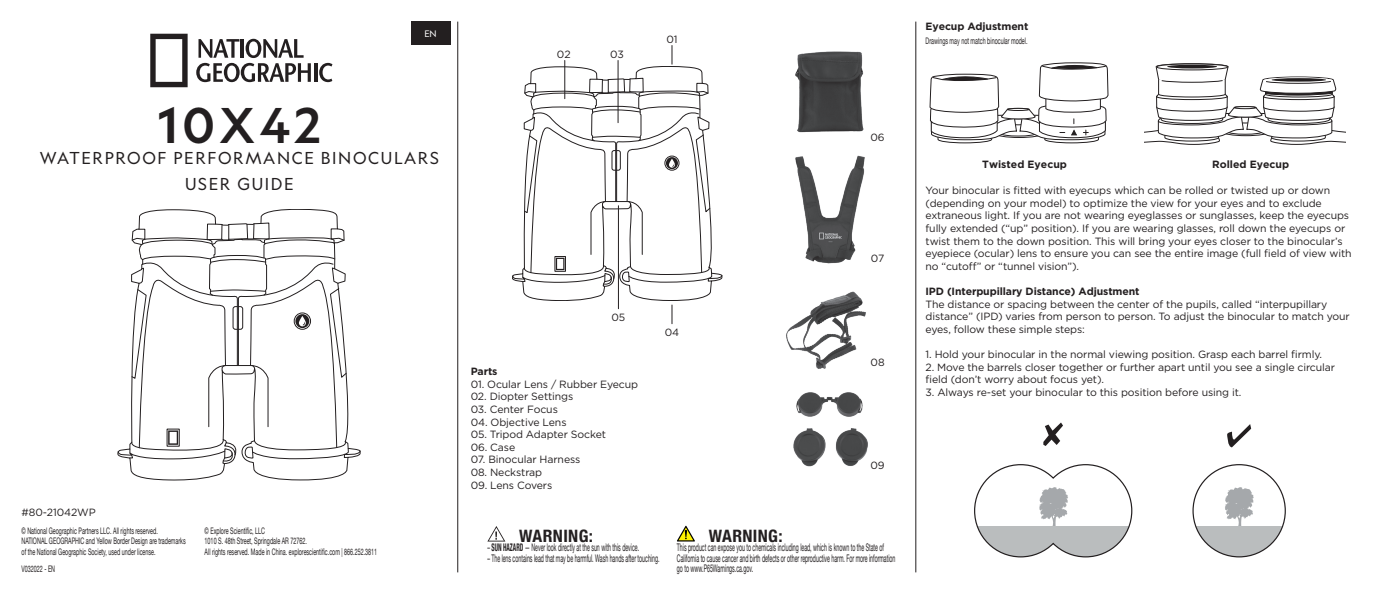
<style>
.page{position:relative;width:1377px;height:594px;background:#fff}
.page>*{position:absolute;margin:0;border:0;box-sizing:border-box;transform-origin:0 0}
.t1{font:500 48px "Geograph";letter-spacing:.1em;color:#231f20}
.t2{font:700 condensed 17.1px "Helvetica Neue";letter-spacing:.02em;color:#231f20}
.t3{font:16.5px "Geograph";letter-spacing:.1em;color:#231f20}
.t4{font:10.5px/12.6px "Gotham";letter-spacing:-.01em;color:#231f20}
.t5{font:10.5px/10.5px "Helvetica Neue";color:#231f20;scale:.5 1}
.t6{font:700 10.5px "Gotham";letter-spacing:-.01em;color:#231f20}
.t7{font:9px/10.5px "Helvetica Neue";color:#231f20;scale:.6 1}
.t8{font:9px "Geograph";color:#fff}
.s1{font-weight:700;font-stretch:condensed}
</style>
<div class="page">
<img style="left:795px;top:51px;width:69px;height:82px">
<img style="left:786px;top:155px;width:80px;height:214px">
<img style="left:793px;top:392px;width:75px;height:75px">
<svg style="left:929px;top:62px;width:180px;height:82px"></svg>
<svg style="left:1144px;top:63px;width:202px;height:82px"></svg>
<svg style="left:1157px;top:64px;width:71px;height:6px"></svg>
<div style="left:1156px;top:63px;width:72px;height:7px;border:1px solid #231f20;border-radius:50%"></div>
<hr style="left:1167px;top:65px;width:50px;height:3px;background:#231f20;border-radius:50%">
<svg style="left:1227px;top:424px;width:24px;height:24px"></svg>
<svg style="left:1225px;top:487px;width:29px;height:39px"></svg>
<svg style="left:1195px;top:526px;width:89px;height:31px;fill:#babdbe"></svg>
<svg style="left:1043px;top:423px;width:20px;height:23px"></svg>
<svg style="left:974px;top:464px;width:159px;height:94px"></svg>
<svg style="left:150px;top:34px;width:38px;height:53px"></svg>
<svg style="left:196px;top:39px;width:115px;height:43px"></svg>
<hr style="left:314px;top:63px;width:3px;height:19px;background:#231f20">
<svg style="left:319px;top:63px;width:13px;height:19px"></svg>
<svg style="left:677px;top:526px;width:18px;height:16px"></svg>
<svg style="left:487px;top:526px;width:18px;height:16px"></svg>
<hr style="left:458px;top:22px;width:1px;height:550px;background:#231f20">
<hr style="left:916px;top:22px;width:1px;height:550px;background:#231f20">
<div style="left:411px;top:21px;width:40px;height:24px;background:#231f20"></div>
<svg style="left:117px;top:209px;width:221px;height:247px"></svg>
<svg style="left:118px;top:223px;width:242px;height:257px"></svg>
<svg style="left:530px;top:66px;width:173px;height:12px"></svg>
<svg style="left:672px;top:45px;width:1px;height:19px"></svg>
<svg style="left:512px;top:78px;width:210px;height:246px"></svg>
<hr style="left:618px;top:206px;width:1px;height:103px;background:#231f20">
<hr style="left:564px;top:60px;width:1px;height:39px;background:#231f20">
<hr style="left:618px;top:60px;width:1px;height:63px;background:#231f20">
<p class="t8" style="left:424px;top:28px;width:14px">EN</p>
<p class="t1" style="left:158px;top:95px;width:164px">10X42</p>
<p class="t3" style="left:185px;top:174px;width:110px">USER GUIDE</p>
<p class="t3" style="left:40px;top:147px;width:401px">WATERPROOF PERFORMANCE BINOCULARS</p>
<p class="t4" style="left:22px;top:506px;width:76px">#80-21042WP</p>
<p class="t7" style="left:22px;top:525px;width:229px">© National Geographic Partners LLC. All rights reserved.</p>
<p class="t7" style="left:22px;top:535px;width:275px">NATIONAL GEOGRAPHIC and Yellow Border Design are trademarks of the National Geographic Society, used under license.</p>
<p class="t7" style="left:22px;top:563px;width:58px">V032022 - EN</p>
<p class="t7" style="left:205px;top:525px;width:102px">© Explore Scientific, LLC</p>
<p class="t7" style="left:205px;top:535px;width:172px">1010 S. 48th Street, Springdale AR 72762.</p>
<p class="t7" style="left:205px;top:546px;width:289px">All rights reserved. Made in China. explorescientific.com | 866.252.3811</p>
<p class="t4" style="left:557px;top:47px;width:15px">02</p>
<p class="t4" style="left:610px;top:47px;width:15px">03</p>
<p class="t4" style="left:666px;top:32px;width:13px">01</p>
<p class="t4" style="left:611px;top:311px;width:15px">05</p>
<p class="t6" style="left:471px;top:365px;width:28px">Parts</p>
<p class="t4" style="left:471px;top:378px;width:169px">01. Ocular Lens / Rubber Eyecup</p>
<p class="t4" style="left:471px;top:390px;width:104px">02. Diopter Settings</p>
<p class="t4" style="left:471px;top:403px;width:89px">03. Center Focus</p>
<p class="t4" style="left:471px;top:415px;width:97px">04. Objective Lens</p>
<p class="t4" style="left:471px;top:428px;width:137px">05. Tripod Adapter Socket</p>
<p class="t4" style="left:471px;top:441px;width:46px">06. Case</p>
<p class="t4" style="left:471px;top:453px;width:111px">07. Binocular Harness</p>
<p class="t4" style="left:471px;top:466px;width:73px">08. Neckstrap</p>
<p class="t4" style="left:471px;top:478px;width:83px">09. Lens Covers</p>
<p class="t4" style="left:665px;top:326px;width:16px">04</p>
<p class="t4" style="left:870px;top:131px;width:16px">06</p>
<p class="t4" style="left:871px;top:252px;width:15px">07</p>
<p class="t4" style="left:871px;top:356px;width:16px">08</p>
<p class="t4" style="left:870px;top:459px;width:16px">09</p>
<p class="t2" style="left:519px;top:521px;width:75px">WARNING:</p>
<p class="t5" style="left:487px;top:542px;width:305px">– <span class="s1">SUN HAZARD</span> — Never look directly at the sun with this device.</p>
<p class="t5" style="left:487px;top:552px;width:346px">– The lens contains lead that may be harmful. Wash hands after touching.</p>
<p class="t2" style="left:709px;top:521px;width:75px">WARNING:</p>
<p class="t5" style="left:677px;top:542px;width:439px">This product can expose you to chemicals including lead, which is known to the State of<br>California to cause cancer and birth defects or other reproductive harm. For more information go to www.P65Warnings.ca.gov.</p>
<p class="t6" style="left:926px;top:21px;width:104px">Eyecup Adjustment</p>
<p class="t7" style="left:926px;top:35px;width:172px">Drawings may not match binocular model.</p>
<p class="t6" style="left:982px;top:158px;width:86px">Twisted Eyecup</p>
<p class="t6" style="left:1212px;top:158px;width:78px">Rolled Eyecup</p>
<p class="t4" style="left:926px;top:184px;width:428px">Your binocular is fitted with eyecups which can be rolled or twisted up or down (depending on your model) to optimize the view for your eyes and to exclude extraneous light. If you are not wearing eyeglasses or sunglasses, keep the eyecups fully extended (“up” position). If you are wearing glasses, roll down the eyecups or twist them to the down position. This will bring your eyes closer to the binocular’s eyepiece (ocular) lens to ensure you can see the entire image (full field of view with no “cutoff” or “tunnel vision”).</p>
<p class="t6" style="left:926px;top:285px;width:216px">IPD (Interpupillary Distance) Adjustment</p>
<p class="t4" style="left:926px;top:297px;width:426px">The distance or spacing between the center of the pupils, called “interpupillary distance” (IPD) varies from person to person. To adjust the binocular to match your eyes, follow these simple steps:</p>
<p class="t4" style="left:926px;top:348px;width:398px">1. Hold your binocular in the normal viewing position. Grasp each barrel firmly.</p>
<p class="t4" style="left:926px;top:360px;width:411px">2. Move the barrels closer together or further apart until you see a single circular field (don’t worry about focus yet).</p>
<p class="t4" style="left:926px;top:386px;width:317px">3. Always re-set your binocular to this position before using it.</p>
</div>
